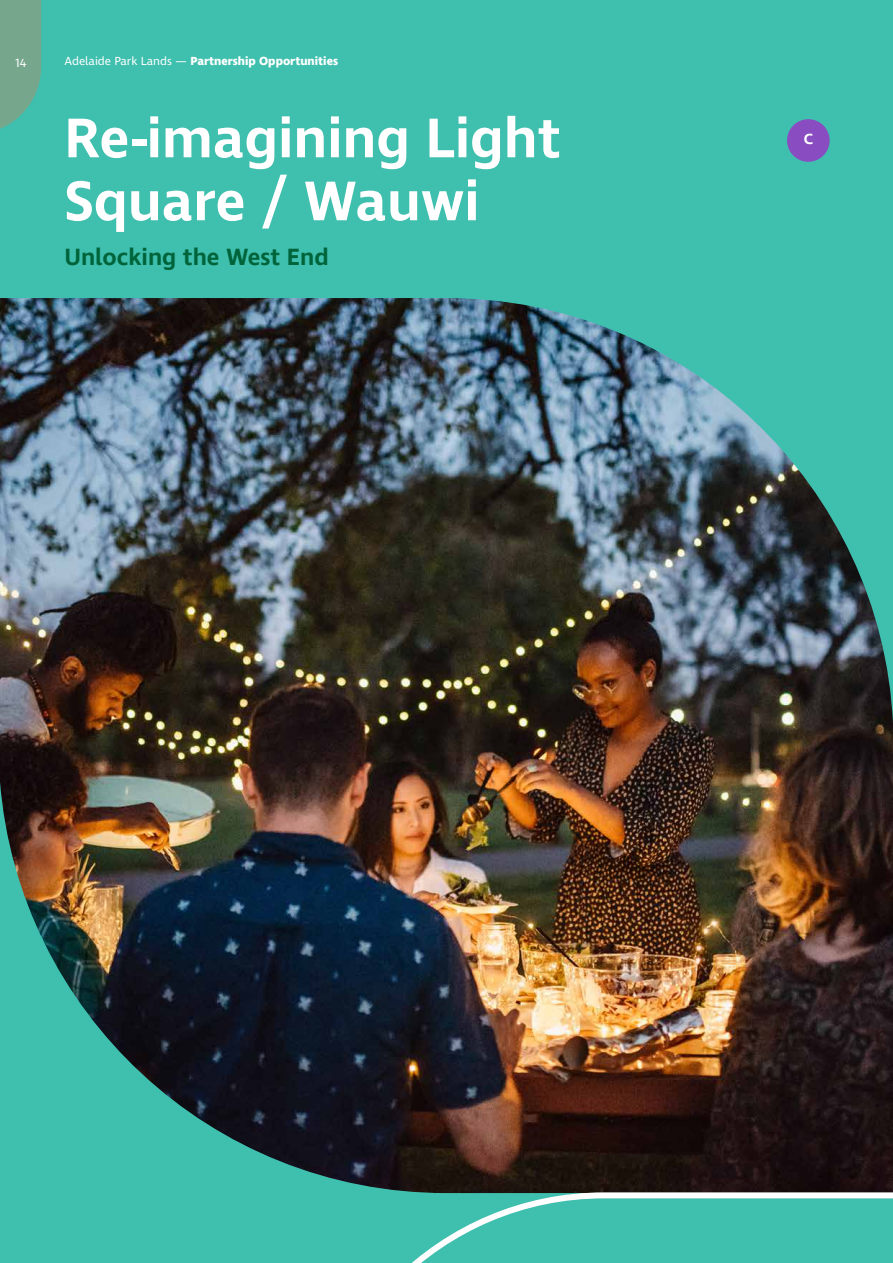
<style>
.page{position:relative;width:893px;height:1263px;background:#3fbfae}
.page>*{position:absolute;margin:0;border:0;box-sizing:border-box;transform-origin:0 0}
.SH_B__DOC{font:600 57px/63px "Ingra";color:#fff}
.SH_0__DOC{font:600 24px "Ingra";color:#00643b}
.Subheading{font:600 15px "Ingra";color:#fff}
.t1{font:700 12px "Ingra";color:#fff}
.t2{font:12px "Ingra";color:#fff}
.s1{font-weight:400}
</style>
<div class="page">
<svg style="left:0;top:0;width:41px;height:129px;background:#6eaa91"></svg>
<div style="left:787px;top:119px;width:43px;height:43px;background:#894cc1;border-radius:50%"></div>
<img style="left:0;top:298px;width:893px;height:891px">
<svg style="left:386px;top:1189px;width:507px;height:74px"></svg>
<p class="t2" style="left:15px;top:55px;width:12px">14</p>
<p class="t1" style="left:64px;top:53px;width:275px"><span class="s1">Adelaide Park Lands —</span> Partnership Opportunities</p>
<p class="SH_B__DOC" style="left:64px;top:109px;width:498px">Re-imagining Light<br>Square / Wauwi</p>
<p class="SH_0__DOC" style="left:64px;top:242px;width:266px">Unlocking the West End</p>
<p class="Subheading" style="left:804px;top:130px;width:11px">C</p>
</div>
